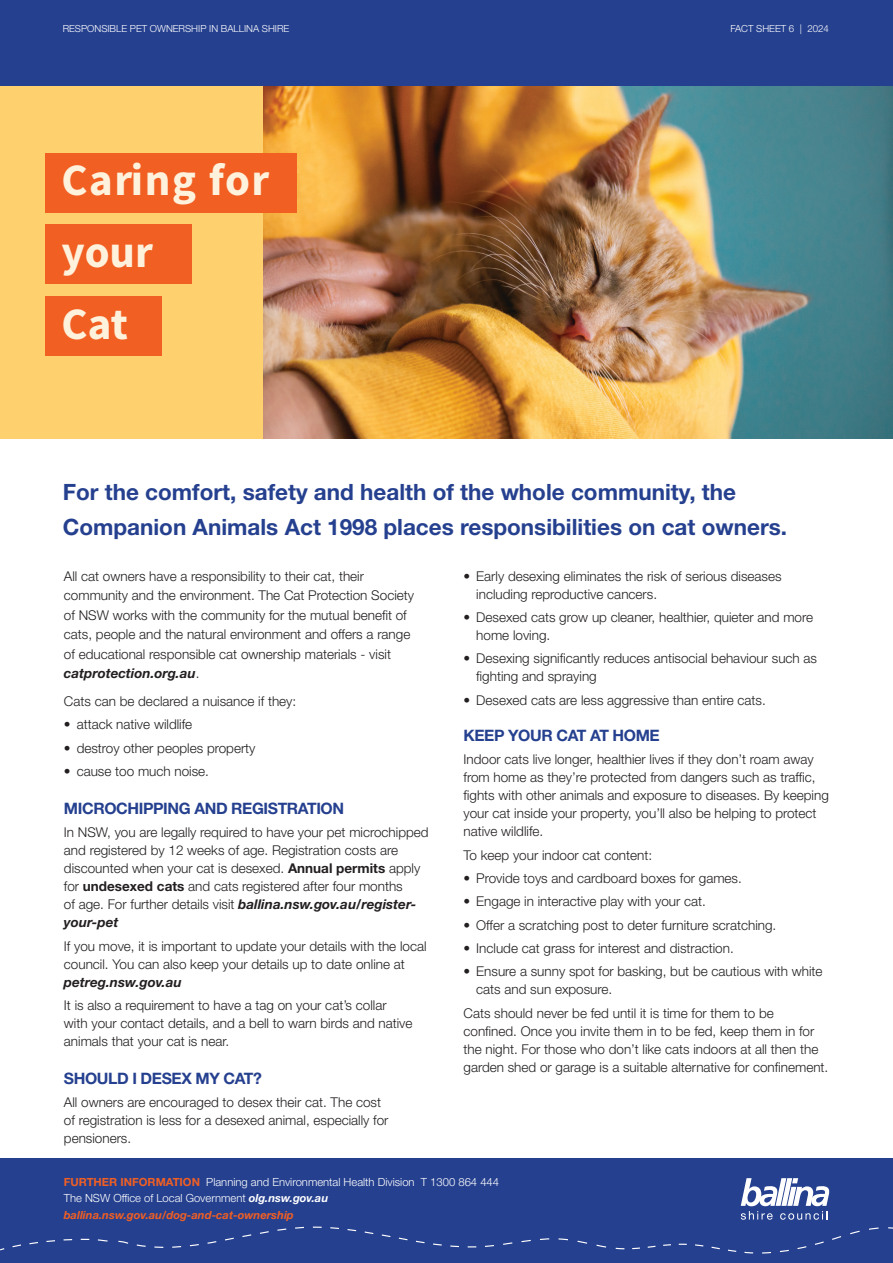
<style>
.page{position:relative;width:893px;height:1263px;background:#fff}
.page>*{position:absolute;margin:0;border:0;box-sizing:border-box;transform-origin:0 0}
.t1{font:45px "Source Sans Variable";letter-spacing:.035em;color:#fff2dd}
.t2{font:45px/72px "Source Sans Variable";letter-spacing:.01em;color:#fff2dd}
.Intro_text{font:700 22.5px/34.5px "Helvetica Neue LT Std";color:#25408f}
.Subheading{font:700 15.75px "Helvetica Neue LT Std";letter-spacing:-.025em;color:#25408f}
.body_copy_with_dot_points{font:300 13.5px/18px "Helvetica Neue LT Std";color:#231f20}
.body_copy_9pt_light{font:300 13.5px/19.5px "Helvetica Neue LT Std";color:#231f20}
.t3{font:300 11.25px "Helvetica Neue LT Std";color:#fff}
.t4{font:italic 700 11.25px "Helvetica Neue LT Std";color:#f15f23}
.body_copy_9pt_light-2{font:300 9.75px "Helvetica Neue LT Std";color:#fff}
.s1{font-weight:700;font-style:italic}
.s2{font-weight:700}
.s3{font-weight:700;color:#f15f23}
</style>
<div class="page">
<div style="left:0;top:1159px;width:893px;height:104px;background:#25408f"></div>
<div style="left:0;top:0;width:893px;height:87px;background:#25408f"></div>
<svg style="left:741px;top:1178px;width:89px;height:42px"></svg>
<svg style="left:0;top:1226px;width:893px;height:28px"></svg>
<div style="left:0;top:87px;width:893px;height:352px;background:#ffd06e"></div>
<img style="left:264px;top:87px;width:629px;height:352px">
<div style="left:45px;top:224px;width:146px;height:60px;background:#f15f23"></div>
<div style="left:45px;top:296px;width:117px;height:59px;background:#f15f23"></div>
<div style="left:45px;top:153px;width:252px;height:59px;background:#f15f23"></div>
<p class="body_copy_9pt_light-2" style="left:63px;top:23px;width:228px">RESPONSIBLE PET OWNERSHIP IN BALLINA SHIRE</p>
<p class="body_copy_9pt_light-2" style="left:730px;top:23px;width:100px">FACT SHEET 6 | 2024</p>
<p class="t1" style="left:62px;top:152px;width:209px">Caring for</p>
<p class="t2" style="left:62px;top:216px;width:93px">your<br>Cat</p>
<p class="Intro_text" style="left:63px;top:474px;width:726px">For the comfort, safety and health of the whole community, the<br>Companion Animals Act 1998 places responsibilities on cat owners.</p>
<p class="body_copy_9pt_light" style="left:64px;top:566px;width:352px">All cat owners have a responsibility to their cat, their community and the environment. The Cat Protection Society of NSW works with the community for the mutual benefit of cats, people and the natural environment and offers a range of educational responsible cat ownership materials - visit <span class="s1">catprotection.org.au</span>.</p>
<p class="body_copy_9pt_light" style="left:64px;top:691px;width:234px">Cats can be declared a nuisance if they:</p>
<p class="body_copy_9pt_light" style="left:64px;top:714px;width:130px">• attack native wildlife</p>
<p class="body_copy_9pt_light" style="left:64px;top:738px;width:193px">• destroy other peoples property</p>
<p class="body_copy_9pt_light" style="left:64px;top:761px;width:147px">• cause too much noise.</p>
<p class="Subheading" style="left:64px;top:799px;width:282px">MICROCHIPPING AND REGISTRATION</p>
<p class="body_copy_with_dot_points" style="left:64px;top:823px;width:366px">In NSW, you are legally required to have your pet microchipped and registered by 12 weeks of age. Registration costs are discounted when your cat is desexed. <span class="s2">Annual permits</span> apply for <span class="s2">undesexed cats</span> and cats registered after four months<br>of age. For further details visit <span class="s1">ballina.nsw.gov.au/register&shy;your-pet</span></p>
<p class="body_copy_with_dot_points" style="left:64px;top:936px;width:364px">If you move, it is important to update your details with the local council. You can also keep your details up to date online at <span class="s1">petreg.nsw.gov.au</span></p>
<p class="body_copy_with_dot_points" style="left:64px;top:996px;width:350px">It is also a requirement to have a tag on your cat’s collar with your contact details, and a bell to warn birds and native animals that your cat is near.</p>
<p class="Subheading" style="left:64px;top:1069px;width:199px">SHOULD I DESEX MY CAT?</p>
<p class="body_copy_with_dot_points" style="left:64px;top:1093px;width:326px">All owners are encouraged to desex their cat. The cost of registration is less for a desexed animal, especially for pensioners.</p>
<p class="body_copy_9pt_light" style="left:476px;top:566px;width:307px;line-height:18px;text-indent:-13px">• Early desexing eliminates the risk of serious diseases including reproductive cancers.</p>
<p class="body_copy_9pt_light" style="left:476px;top:608px;width:338px;line-height:18px;text-indent:-13px">• Desexed cats grow up cleaner, healthier, quieter and more home loving.</p>
<p class="body_copy_9pt_light" style="left:476px;top:649px;width:342px;line-height:18px;text-indent:-13px">• Desexing significantly reduces antisocial behaviour such as fighting and spraying</p>
<p class="body_copy_9pt_light" style="left:463px;top:690px;width:304px">• Desexed cats are less aggressive than entire cats.</p>
<p class="Subheading" style="left:463px;top:726px;width:198px">KEEP YOUR CAT AT HOME</p>
<p class="body_copy_with_dot_points" style="left:463px;top:750px;width:367px">Indoor cats live longer, healthier lives if they don’t roam away from home as they’re protected from dangers such as traffic, fights with other animals and exposure to diseases. By keeping your cat inside your property, you’ll also be helping to protect native wildlife.</p>
<p class="body_copy_with_dot_points" style="left:463px;top:845px;width:190px">To keep your indoor cat content:</p>
<p class="body_copy_9pt_light" style="left:463px;top:868px;width:280px">• Provide toys and cardboard boxes for games.</p>
<p class="body_copy_9pt_light" style="left:463px;top:891px;width:244px">• Engage in interactive play with your cat.</p>
<p class="body_copy_9pt_light" style="left:463px;top:915px;width:314px">• Offer a scratching post to deter furniture scratching.</p>
<p class="body_copy_9pt_light" style="left:463px;top:938px;width:272px">• Include cat grass for interest and distraction.</p>
<p class="body_copy_9pt_light" style="left:476px;top:962px;width:348px;line-height:18px;text-indent:-13px">• Ensure a sunny spot for basking, but be cautious with white cats and sun exposure.</p>
<p class="body_copy_with_dot_points" style="left:463px;top:1003px;width:366px">Cats should never be fed until it is time for them to be confined. Once you invite them in to be fed, keep them in for the night. For those who don’t like cats indoors at all then the garden shed or garage is a suitable alternative for confinement.</p>
<p class="t3" style="left:64px;top:1175px;width:437px"><span class="s3">FURTHER INFORMATION</span> Planning and Environmental Health Division T 1300 864 444</p>
<p class="t3" style="left:64px;top:1191px;width:266px">The NSW Office of Local Government <span class="s1">olg.nsw.gov.au</span></p>
<p class="t4" style="left:64px;top:1208px;width:232px">ballina.nsw.gov.au/dog-and-cat-ownership</p>
</div>
